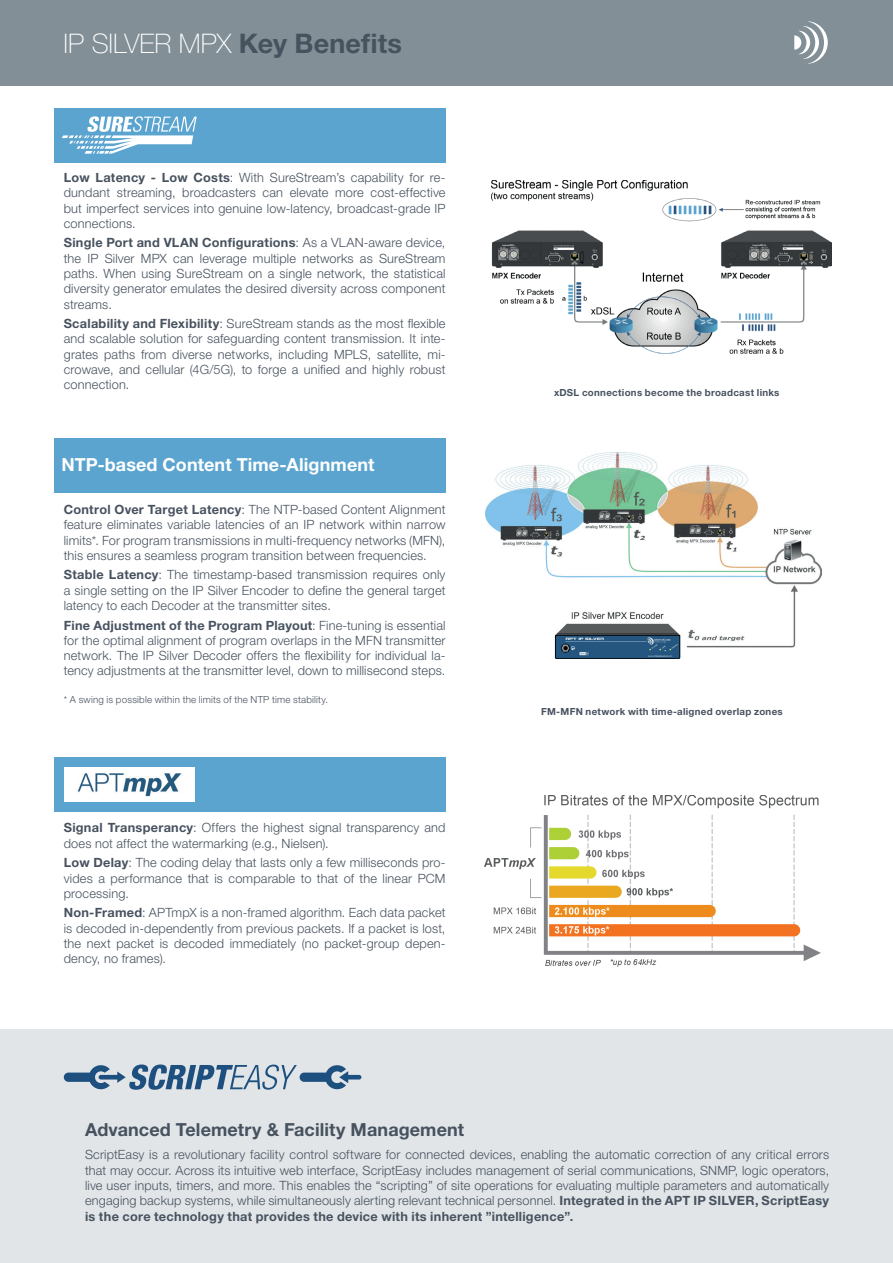
<style>
.page{position:relative;width:893px;height:1263px;background:#fff}
.page>*{position:absolute;margin:0;border:0;box-sizing:border-box;transform-origin:0 0}
.t1{font:100 27px "Helvetica Neue LT Pro";color:#fff}
.t2{font:700 18px "Helvetica Neue LT Pro";letter-spacing:.005em;color:#47525f}
.t3{font:700 18px "Helvetica Neue LT Pro";letter-spacing:.005em;color:#fff}
.t4{font:300 12.75px/15.3px "Helvetica Neue LT Pro";letter-spacing:.015em;color:#47525f;text-align:justify}
.t5{font:700 9.75px "Helvetica Neue LT Pro";letter-spacing:.03em;color:#47525f}
.t6{font:300 9.75px "Helvetica Neue LT Pro";letter-spacing:.02em;color:#47525f}
.s1{font-weight:700;color:#47525f}
.s2{font-weight:700}
</style>
<div class="page">
<hr style="left:891px;top:0;width:2px;height:85px;background:#828f96">
<div style="left:0;top:1029px;width:893px;height:234px;background:#e1e5e8"></div>
<img style="left:486px;top:452px;width:336px;height:207px">
<div style="left:0;top:0;width:891px;height:85px;background:#828f96"></div>
<svg style="left:794px;top:21px;width:34px;height:43px"></svg>
<svg style="left:64px;top:1064px;width:297px;height:26px"></svg>
<img style="left:491px;top:180px;width:340px;height:173px">
<div style="left:54px;top:438px;width:392px;height:54px;background:#5ba4d0"></div>
<img style="left:484px;top:814px;width:336px;height:152px">
<svg style="left:544px;top:795px;width:275px;height:14px"></svg>
<svg style="left:54px;top:85px;width:839px;height:77px"></svg>
<svg style="left:54px;top:757px;width:392px;height:55px"></svg>
<h1 class="t1" style="left:64px;top:28px;width:340px">IP SILVER MPX <span class="s1">Key Benefits</span></h1>
<p class="t4" style="left:64px;top:169px;width:383px"><span class="s2">Low Latency - Low Costs</span>: With SureStream’s capability for re&shy;dundant streaming, broadcasters can elevate more cost-effective but imperfect services into genuine low-latency, broadcast-grade IP connections.</p>
<p class="t4" style="left:64px;top:235px;width:383px"><span class="s2">Single Port and VLAN Configurations</span>: As a VLAN-aware device, the IP Silver MPX can leverage multiple networks as SureStream paths. When using SureStream on a single network, the statistical diversity generator emulates the desired diversity across component streams.</p>
<p class="t4" style="left:64px;top:316px;width:383px"><span class="s2">Scalability and Flexibility</span>: SureStream stands as the most flexible and scalable solution for safeguarding content transmission. It inte&shy;grates paths from diverse networks, including MPLS, satellite, mi&shy;crowave, and cellular (4G/5G), to forge a unified and highly robust connection.</p>
<h2 class="t3" style="left:62px;top:453px;width:314px">NTP-based Content Time-Alignment</h2>
<p class="t4" style="left:64px;top:501px;width:383px"><span class="s2">Control Over Target Latency</span>: The NTP-based Content Alignment feature eliminates variable latencies of an IP network within narrow limits*. For program transmissions in multi-frequency networks (MFN), this ensures a seamless program transition between frequencies.</p>
<p class="t4" style="left:64px;top:567px;width:383px"><span class="s2">Stable Latency</span>: The timestamp-based transmission requires only a single setting on the IP Silver Encoder to define the general target latency to each Decoder at the transmitter sites.</p>
<p class="t4" style="left:64px;top:617px;width:383px"><span class="s2">Fine Adjustment of the Program Playout</span>: Fine-tuning is essential for the optimal alignment of program overlaps in the MFN transmitter network. The IP Silver Decoder offers the flexibility for individual la&shy;tency adjustments at the transmitter level, down to millisecond steps.</p>
<p class="t6" style="left:64px;top:694px;width:266px">* A swing is possible within the limits of the NTP time stability.</p>
<p class="t4" style="left:64px;top:820px;width:383px"><span class="s2">Signal Transperancy</span>: Offers the highest signal transparency and does not affect the watermarking (e.g., Nielsen).</p>
<p class="t4" style="left:64px;top:855px;width:383px"><span class="s2">Low Delay</span>: The coding delay that lasts only a few milliseconds pro&shy;vides a performance that is comparable to that of the linear PCM processing.</p>
<p class="t4" style="left:64px;top:905px;width:383px"><span class="s2">Non-Framed</span>: APTmpX is a non-framed algorithm. Each data packet is decoded in-dependently from previous packets. If a packet is lost, the next packet is decoded immediately (no packet-group depen&shy;dency, no frames).</p>
<p class="t5" style="left:554px;top:386px;width:227px">xDSL connections become the broadcast links</p>
<p class="t5" style="left:541px;top:705px;width:243px">FM-MFN network with time-aligned overlap zones</p>
<h2 class="t2" style="left:85px;top:1118px;width:381px">Advanced Telemetry &amp; Facility Management</h2>
<p class="t4" style="left:85px;top:1147px;width:746px">ScriptEasy is a revolutionary facility control software for connected devices, enabling the automatic correction of any critical errors that may occur. Across its intuitive web interface, ScriptEasy includes management of serial communications, SNMP, logic operators, live user inputs, timers, and more. This enables the “scripting” of site operations for evaluating multiple parameters and automatically engaging backup systems, while simultaneously alerting relevant technical personnel. <span class="s2">Integrated in the APT IP SILVER, ScriptEasy is the core technology that provides the device with its inherent ”intelligence”.</span></p>
</div>
